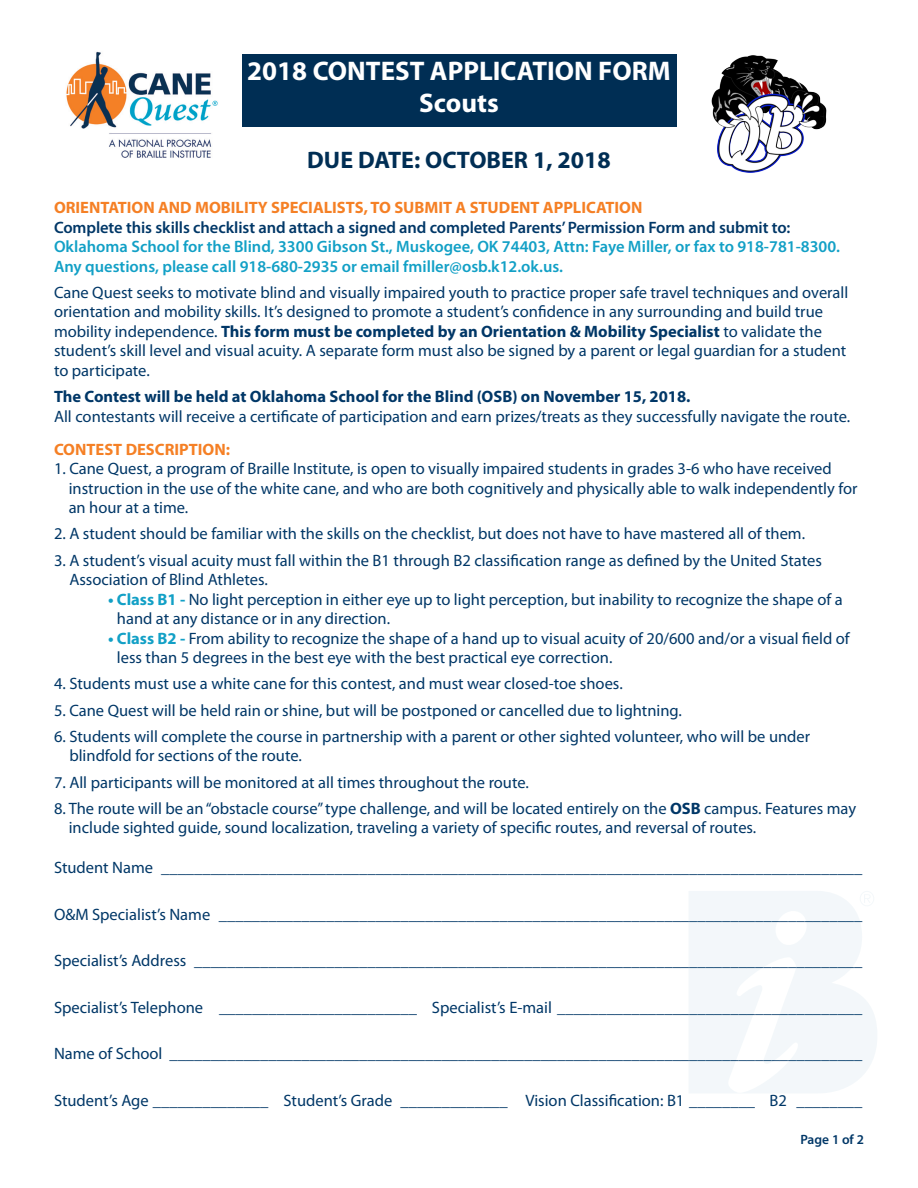
<style>
.page{position:relative;width:918px;height:1188px;background:#fff}
.page>*{position:absolute;margin:0;border:0;box-sizing:border-box;transform-origin:0 0}
.t1{font:700 27px/32.4px "Myriad Pro";color:#fff;text-align:center}
.t2{font:700 24px "Myriad Pro";color:#002e54}
.t3{font:16.5px/19.5px "Myriad Pro";color:#003767}
.t4{font:600 16.5px/19.5px "Myriad Pro";color:#12a0c6}
.t5{font:600 16.5px "Myriad Pro";letter-spacing:-.005em;color:#003767}
.t6{font:700 16.5px "Myriad Pro";color:#f58025}
.t7{font:700 16.5px "Myriad Pro";color:#003767}
.t8{font:600 13.5px "Myriad Pro";color:#003767}
.s1{font-weight:700}
.s2{font-weight:700;color:#12a0c6}
</style>
<div class="page">
<div style="left:242px;top:54px;width:434px;height:73px;background:#002e54"></div>
<svg style="left:689px;top:891px;width:188px;height:202px"></svg>
<img style="left:711px;top:55px;width:116px;height:118px">
<img style="left:66px;top:51px;width:152px;height:107px">
<p class="t1" style="left:247px;top:54px;width:425px">2018 CONTEST APPLICATION FORM<br>Scouts</p>
<p class="t2" style="left:307px;top:144px;width:305px">DUE DATE: OCTOBER 1, 2018</p>
<p class="t6" style="left:54px;top:197px;width:590px">ORIENTATION AND MOBILITY SPECIALISTS, TO SUBMIT A STUDENT APPLICATION</p>
<p class="t5" style="left:54px;top:216px;width:738px">Complete this skills checklist and attach a signed and completed Parents’ Permission Form and submit to:</p>
<p class="t4" style="left:54px;top:236px;width:788px">Oklahoma School for the Blind, 3300 Gibson St., Muskogee, OK 74403, Attn: Faye Miller, or fax to 918-781-8300.<br>Any questions, please call 918-680-2935 or email fmiller@osb.k12.ok.us.</p>
<p class="t3" style="left:54px;top:282px;width:796px">Cane Quest seeks to motivate blind and visually impaired youth to practice proper safe travel techniques and overall orientation and mobility skills. It’s designed to promote a student’s confidence in any surrounding and build true mobility independence. <span class="s1">This form must be completed by an Orientation &amp; Mobility Specialist</span> to validate the student’s skill level and visual acuity. A separate form must also be signed by a parent or legal guardian for a student to participate.</p>
<p class="t7" style="left:54px;top:386px;width:638px">The Contest will be held at Oklahoma School for the Blind (OSB) on November 15, 2018.</p>
<p class="t3" style="left:54px;top:406px;width:798px">All contestants will receive a certificate of participation and earn prizes/treats as they successfully navigate the route.</p>
<p class="t6" style="left:54px;top:438px;width:178px">CONTEST DESCRIPTION:</p>
<p class="t3" style="left:69px;top:458px;width:790px;text-indent:-15px">1. Cane Quest, a program of Braille Institute, is open to visually impaired students in grades 3-6 who have received instruction in the use of the white cane, and who are both cognitively and physically able to walk independently for an hour at a time.</p>
<p class="t3" style="left:54px;top:524px;width:753px">2. A student should be familiar with the skills on the checklist, but does not have to have mastered all of them.</p>
<p class="t3" style="left:69px;top:550px;width:754px;text-indent:-15px">3. A student’s visual acuity must fall within the B1 through B2 classification range as defined by the United States<br>Association of Blind Athletes.</p>
<p class="t3" style="left:117px;top:589px;width:727px;text-indent:-9px"><span class="s2">• Class B1 -</span> No light perception in either eye up to light perception, but inability to recognize the shape of a hand at any distance or in any direction.</p>
<p class="t3" style="left:117px;top:628px;width:734px;text-indent:-9px"><span class="s2">• Class B2 -</span> From ability to recognize the shape of a hand up to visual acuity of 20/600 and/or a visual field of less than 5 degrees in the best eye with the best practical eye correction.</p>
<p class="t3" style="left:54px;top:674px;width:570px">4. Students must use a white cane for this contest, and must wear closed-toe shoes.</p>
<p class="t3" style="left:54px;top:700px;width:630px">5. Cane Quest will be held rain or shine, but will be postponed or cancelled due to lightning.</p>
<p class="t3" style="left:69px;top:726px;width:742px;text-indent:-15px">6. Students will complete the course in partnership with a parent or other sighted volunteer, who will be under blindfold for sections of the route.</p>
<p class="t3" style="left:54px;top:772px;width:476px">7. All participants will be monitored at all times throughout the route.</p>
<p class="t3" style="left:69px;top:798px;width:789px;text-indent:-15px">8. The route will be an “obstacle course” type challenge, and will be located entirely on the <span class="s1">OSB</span> campus. Features may include sighted guide, sound localization, traveling a variety of specific routes, and reversal of routes.</p>
<p class="t3" style="left:54px;top:857px;width:810px">Student Name _____________________________________________________________________________________</p>
<p class="t3" style="left:54px;top:904px;width:810px">O&amp;M Specialist’s Name ______________________________________________________________________________</p>
<p class="t3" style="left:54px;top:950px;width:810px">Specialist’s Address _________________________________________________________________________________</p>
<p class="t3" style="left:54px;top:997px;width:810px">Specialist’s Telephone ________________________ Specialist’s E-mail _____________________________________</p>
<p class="t3" style="left:54px;top:1043px;width:810px">Name of School ____________________________________________________________________________________</p>
<p class="t3" style="left:54px;top:1090px;width:810px">Student’s Age ______________ Student’s Grade _____________ Vision Classification: B1 ________ B2 ________</p>
<p class="t8" style="left:800px;top:1131px;width:65px">Page 1 of 2</p>
</div>
